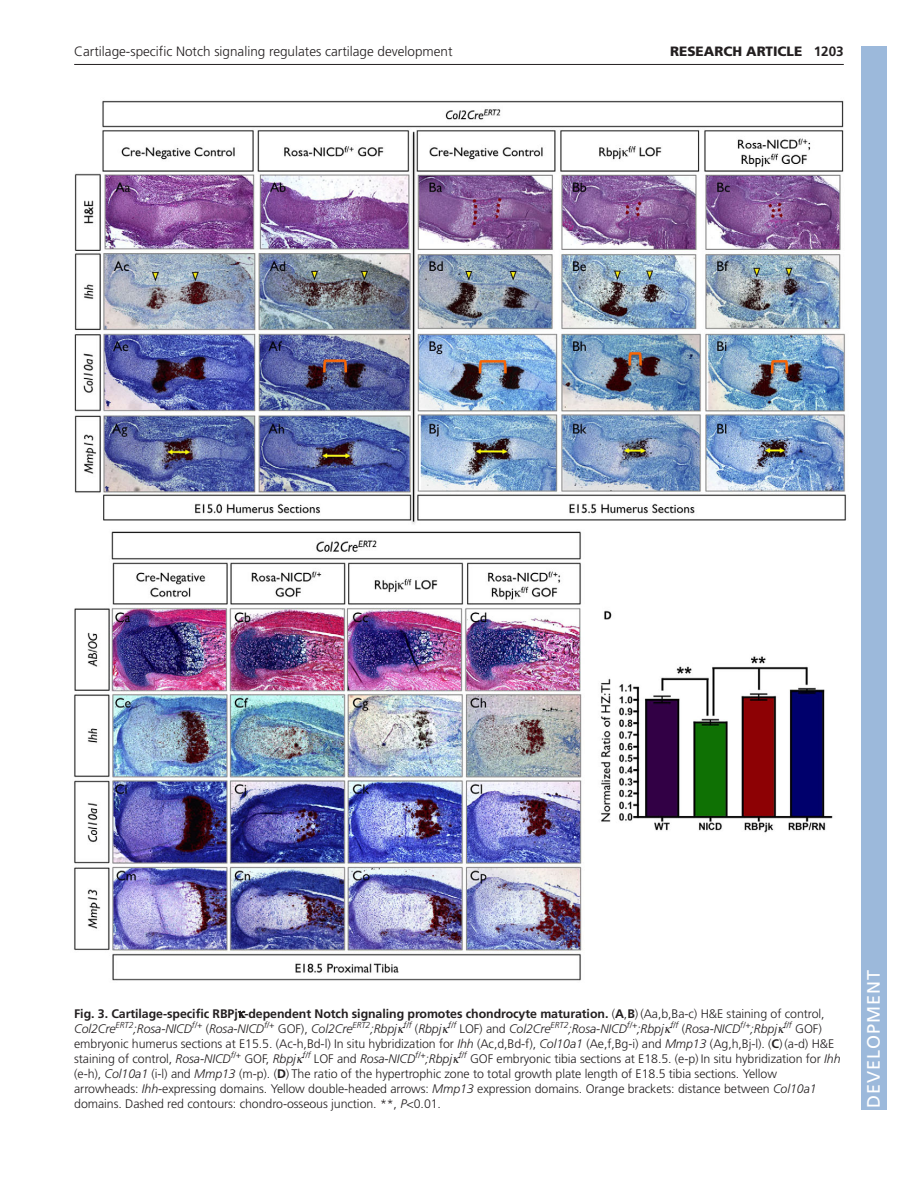
<style>
.page{position:relative;width:918px;height:1188px;background:#fff}
.page>*{position:absolute;margin:0;border:0;box-sizing:border-box;transform-origin:0 0}
.t1{font:18px "Frutiger LT Std";letter-spacing:.055em;color:#fff}
.t2{font:300 13.5px "Frutiger LT Std";color:#231f20}
.t3{font:900 13.5px "Frutiger LT Std";color:#231f20}
.t4{font:300 12.3px/15px "Frutiger LT Std";letter-spacing:-.005em;color:#231f20}
.s1{font-weight:700}
.s2{font-style:italic}
</style>
<div class="page">
<hr style="left:74px;top:64px;width:770px;height:1px;background:#231f20">
<img style="left:74px;top:100px;width:772px;height:881px">
<div style="left:861px;top:46px;width:25px;height:1064px;background:#9cb9db"></div>
<p class="t2" style="left:74px;top:46px;width:380px">Cartilage-specific Notch signaling regulates cartilage development</p>
<p class="t3" style="left:670px;top:46px;width:175px">RESEARCH ARTICLE <span class="s1">1203</span></p>
<p class="t4" style="left:74px;top:1007px;width:768px"><span class="s1">Fig. 3. Cartilage-specific RBPj -dependent Notch signaling promotes chondrocyte maturation.</span> (<span class="s1">A</span>,<span class="s1">B</span>) (Aa,b,Ba-c) H&amp;E staining of control, <span class="s2">Col2Cre</span><sup>ERT2</sup><span class="s2">;Rosa-NICD</span><sup>f/+</sup> (<span class="s2">Rosa-NICD</span><sup>f/+</sup> GOF), <span class="s2">Col2Cre</span><sup>ERT2</sup><span class="s2">;Rbpj</span> <sup>f/f</sup> (<span class="s2">Rbpj</span> <sup>f/f</sup> LOF) and <span class="s2">Col2Cre</span><sup>ERT2</sup><span class="s2">;Rosa-NICD</span><sup>f/+</sup><span class="s2">;Rbpj</span> <sup>f/f</sup> (<span class="s2">Rosa-NICD</span><sup>f/+</sup><span class="s2">;Rbpj</span> <sup>f/f</sup> GOF) embryonic humerus sections at E15.5. (Ac-h,Bd-l) In situ hybridization for <span class="s2">Ihh</span> (Ac,d,Bd-f), <span class="s2">Col10a1</span> (Ae,f,Bg-i) and <span class="s2">Mmp13</span> (Ag,h,Bj-l). (<span class="s1">C</span>) (a-d) H&amp;E staining of control, <span class="s2">Rosa-NICD</span><sup>f/+</sup> GOF, <span class="s2">Rbpj</span> <sup>f/f</sup> LOF and <span class="s2">Rosa-NICD</span><sup>f/+</sup><span class="s2">;Rbpj</span> <sup>f/f</sup> GOF embryonic tibia sections at E18.5. (e-p) In situ hybridization for <span class="s2">Ihh </span>(e-h), <span class="s2">Col10a1</span> (i-l) and <span class="s2">Mmp13</span> (m-p). (<span class="s1">D</span>) The ratio of the hypertrophic zone to total growth plate length of E18.5 tibia sections. Yellow arrowheads: <span class="s2">Ihh-</span>expressing domains. Yellow double-headed arrows: <span class="s2">Mmp13</span> expression domains. Orange brackets: distance between <span class="s2">Col10a1 </span>domains. Dashed red contours: chondro-osseous junction. **, <span class="s2">P</span>&lt;0.01.</p>
<h1 class="t1" style="left:863px;top:1108px;width:140px;rotate:-90deg">DEVELOPMENT</h1>
</div>
